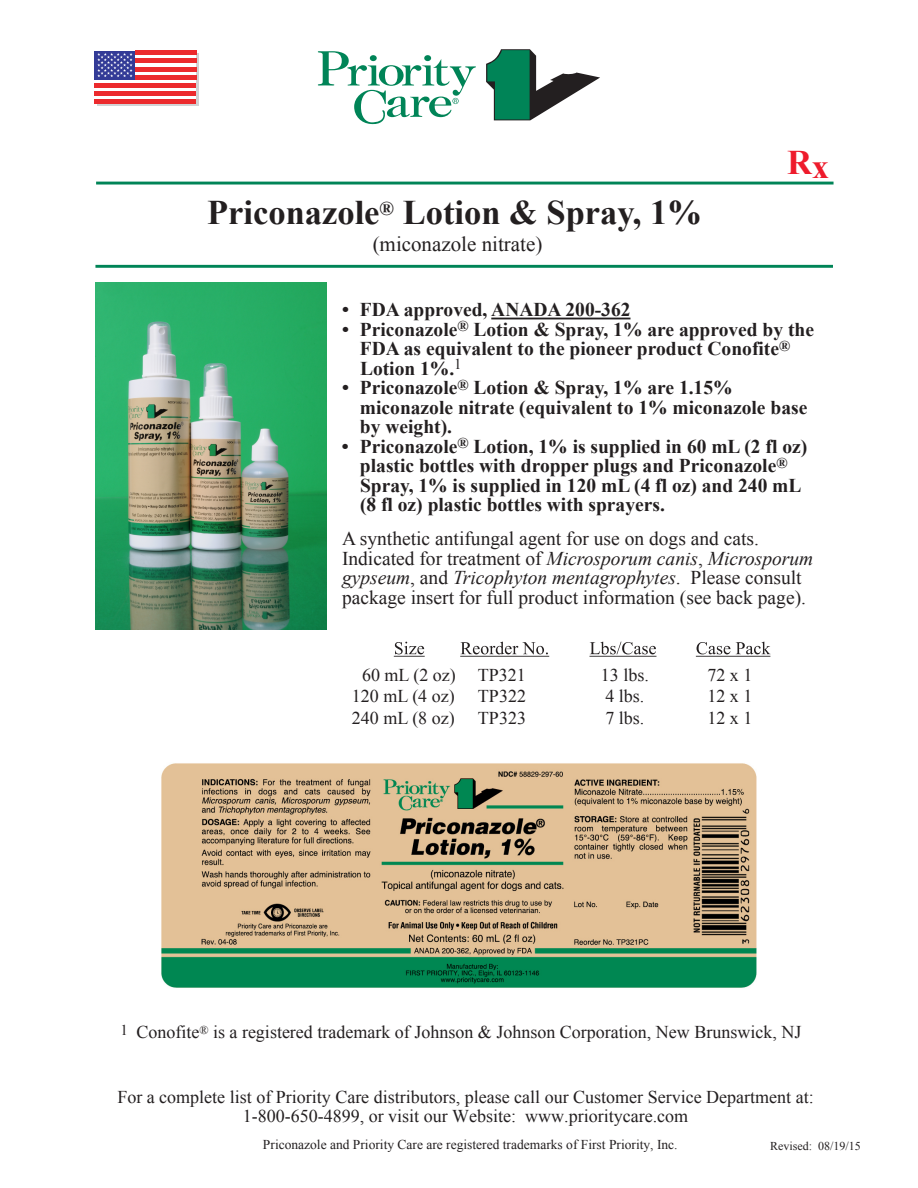
<style>
.page{position:relative;width:918px;height:1188px;background:#fff}
.page>*{position:absolute;margin:0;border:0;box-sizing:border-box;transform-origin:0 0}
.t1{font:700 34.5px "Times New Roman";color:#231f20}
.t2{font:700 34.5px "Times New Roman";color:#ee1b2c}
.t3{font:21px "Times New Roman";color:#231f20}
.t4{font:700 19.5px/19.5px "Times New Roman";color:#231f20}
.t5{font:19.5px/19.5px "Times New Roman";color:#231f20}
.t6{font:18px/19.5px "Times New Roman";color:#231f20;text-align:center}
.t7{font:13.5px "Times New Roman";color:#231f20}
.t8{font:12px "Times New Roman";color:#231f20}
.s1{font-style:italic}
</style>
<div class="page">
<hr style="left:95px;top:265px;width:738px;height:3px;background:#008457">
<hr style="left:96px;top:182px;width:738px;height:3px;background:#008457">
<hr style="left:491px;top:318px;width:139px;height:1px;background:#231f20">
<div style="left:97px;top:53px;width:102px;height:53px;background:#d1d2d4"></div>
<svg style="left:95px;top:55px;width:101px;height:45px;background:#f7d0d3"></svg>
<hr style="left:135px;top:51px;width:61px;height:4px;background:#ec2a2d">
<hr style="left:135px;top:59px;width:61px;height:4px;background:#ec2a2d">
<hr style="left:135px;top:67px;width:61px;height:4px;background:#ec2a2d">
<hr style="left:135px;top:75px;width:61px;height:4px;background:#ec2a2d">
<hr style="left:95px;top:83px;width:101px;height:4px;background:#ec2a2d">
<div style="left:95px;top:91px;width:101px;height:5px;background:#ec2a2d"></div>
<hr style="left:95px;top:100px;width:101px;height:4px;background:#ec2a2d">
<div style="left:95px;top:51px;width:40px;height:28px;background:#333b97"></div>
<svg style="left:97px;top:53px;width:36px;height:24px"></svg>
<svg style="left:486px;top:49px;width:114px;height:71px"></svg>
<svg style="left:318px;top:51px;width:158px;height:74px"></svg>
<svg style="left:395px;top:642px;width:29px;height:12px"></svg>
<svg style="left:461px;top:642px;width:87px;height:12px"></svg>
<svg style="left:590px;top:642px;width:66px;height:12px"></svg>
<svg style="left:697px;top:642px;width:33px;height:12px"></svg>
<svg style="left:736px;top:642px;width:35px;height:12px"></svg>
<hr style="left:696px;top:656px;width:74px;height:1px;background:#231f20">
<hr style="left:590px;top:656px;width:66px;height:1px;background:#231f20">
<hr style="left:460px;top:656px;width:89px;height:1px;background:#231f20">
<hr style="left:394px;top:656px;width:31px;height:1px;background:#231f20">
<img style="left:95px;top:283px;width:231px;height:347px">
<img style="left:161px;top:763px;width:596px;height:225px">
<h1 class="t1" style="left:207px;top:188px;width:496px">Priconazole<sup>®</sup> Lotion &amp; Spray, 1%</h1>
<p class="t3" style="left:373px;top:229px;width:171px">(miconazole nitrate)</p>
<h1 class="t2" style="left:787px;top:141px;width:44px">Rx</h1>
<p class="t4" style="left:342px;top:300px;width:290px">• FDA approved, ANADA 200-362</p>
<p class="t4" style="left:360px;top:319px;width:456px;text-indent:-18px">• Priconazole<sup>®</sup> Lotion &amp; Spray, 1% are approved by the<br>FDA as equivalent to the pioneer product Conofite<sup>®<br></sup>Lotion 1%.<sup>1</sup></p>
<p class="t4" style="left:360px;top:378px;width:449px;text-indent:-18px">• Priconazole<sup>®</sup> Lotion &amp; Spray, 1% are 1.15% miconazole nitrate (equivalent to 1% miconazole base by weight).</p>
<p class="t4" style="left:360px;top:436px;width:449px;text-indent:-18px">• Priconazole<sup>®</sup> Lotion, 1% is supplied in 60 mL (2 fl oz) plastic bottles with dropper plugs and Priconazole<sup>® </sup>Spray, 1% is supplied in 120 mL (4 fl oz) and 240 mL (8 fl oz) plastic bottles with sprayers.</p>
<p class="t5" style="left:342px;top:529px;width:473px">A synthetic antifungal agent for use on dogs and cats.<br>Indicated for treatment of <span class="s1">Microsporum canis</span>, <span class="s1">Microsporum gypseum</span>, and <span class="s1">Tricophyton mentagrophytes</span>. Please consult package insert for full product information (see back page).</p>
<p class="t6" style="left:362px;top:664px;width:165px">60 mL (2 oz) TP321</p>
<p class="t6" style="left:601px;top:664px;width:50px">13 lbs.</p>
<p class="t6" style="left:707px;top:664px;width:46px">72 x 1</p>
<p class="t6" style="left:352px;top:686px;width:104px">120 mL (4 oz)</p>
<p class="t6" style="left:478px;top:686px;width:50px">TP322</p>
<p class="t6" style="left:605px;top:686px;width:41px">4 lbs.</p>
<p class="t6" style="left:707px;top:686px;width:46px">12 x 1</p>
<p class="t6" style="left:352px;top:708px;width:104px">240 mL (8 oz)</p>
<p class="t6" style="left:478px;top:708px;width:50px">TP323</p>
<p class="t6" style="left:605px;top:708px;width:41px">7 lbs.</p>
<p class="t6" style="left:707px;top:708px;width:46px">12 x 1</p>
<p class="t6" style="left:121px;top:1022px;width:682px"><sup>1</sup> Conofite<sup>®</sup> is a registered trademark of Johnson &amp; Johnson Corporation, New Brunswick, NJ</p>
<p class="t6" style="left:117px;top:1087px;width:698px">For a complete list of Priority Care distributors, please call our Customer Service Department at:<br>1-800-650-4899, or visit our Website: www.prioritycare.com</p>
<p class="t7" style="left:263px;top:1135px;width:416px">Priconazole and Priority Care are registered trademarks of First Priority, Inc.</p>
<p class="t8" style="left:770px;top:1138px;width:92px">Revised: 08/19/15</p>
</div>
